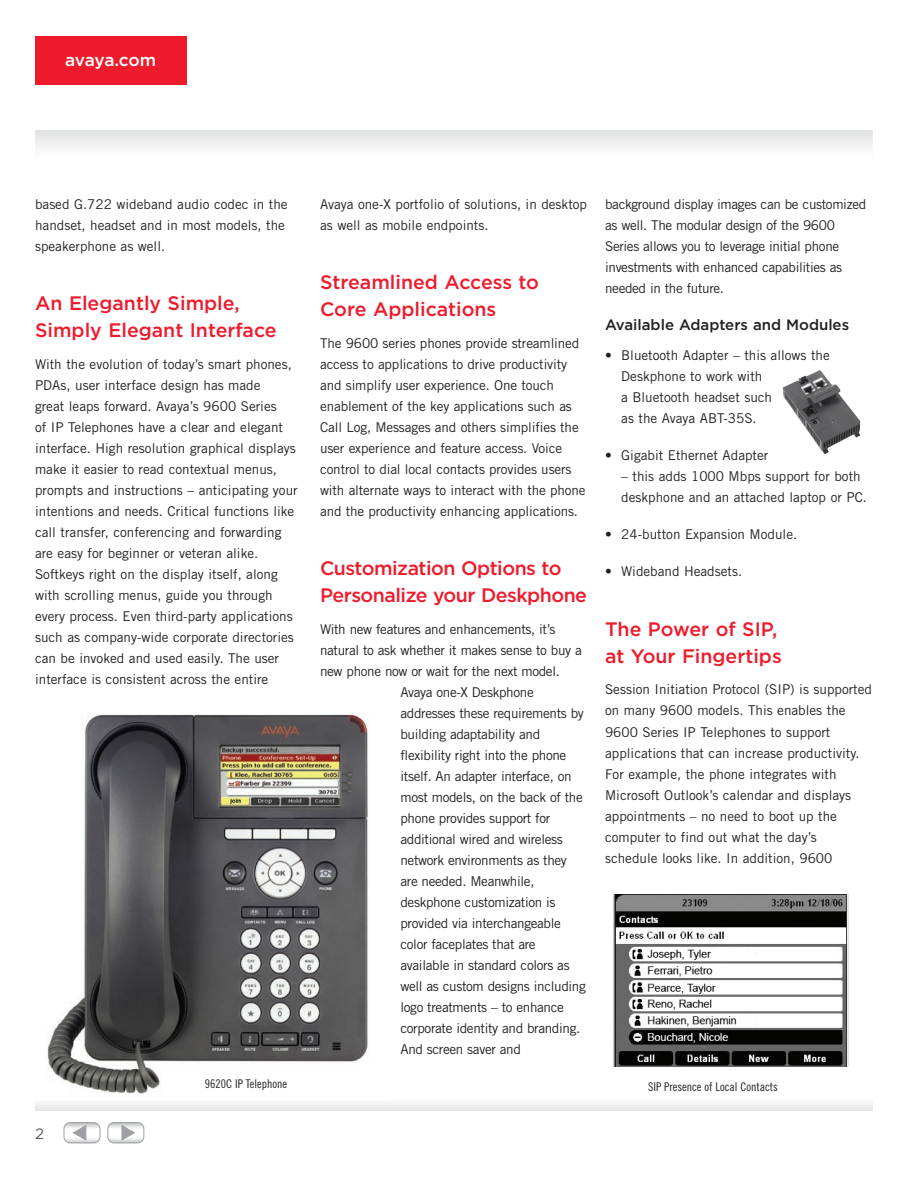
<style>
.page{position:relative;width:918px;height:1188px;background:#fff}
.page>*{position:absolute;margin:0;border:0;box-sizing:border-box;transform-origin:0 0}
.t1{font:500 19.5px/27px "Gotham";color:#ee1b2c}
.t2{font:500 19.5px/27px "Gotham";letter-spacing:-.025em;color:#ee1b2c}
.t3{font:500 17.25px "Gotham";letter-spacing:-.02em;color:#fff}
.t4{font:500 15px "Gotham";color:#231f20}
.t5{font:13.5px/21px "Trade Gothic";color:#231f20}
.t6{font:13.5px/21px "Trade Gothic";letter-spacing:-.025em;color:#231f20}
.t7{font:12px "Trade Gothic Cond Eighteen";color:#231f20}
</style>
<div class="page">
<div style="left:35px;top:1097px;width:837px;height:14px;background:#f1f2f3"></div>
<div style="left:35px;top:131px;width:837px;height:27px;background:linear-gradient(to right,#f0f1f2,#f0f1f2)"></div>
<div style="left:35px;top:36px;width:151px;height:49px;background:#ee1b2c"></div>
<img style="left:783px;top:370px;width:78px;height:85px">
<img style="left:35px;top:714px;width:352px;height:386px">
<img style="left:614px;top:894px;width:235px;height:172px">
<div style="left:64px;top:1122px;width:36px;height:21px;border:1px solid #9d9fa2;border-radius:6px"></div>
<svg style="left:64px;top:1123px;width:36px;height:20px"></svg>
<div style="left:107px;top:1122px;width:37px;height:21px;border:1px solid #9d9fa2;border-radius:6px"></div>
<svg style="left:108px;top:1123px;width:36px;height:20px"></svg>
<p class="t3" style="left:65px;top:50px;width:92px">avaya.com</p>
<p class="t5" style="left:35px;top:193px;width:254px">based G.722 wideband audio codec in the handset, headset and in most models, the speakerphone as well.</p>
<p class="t1" style="left:35px;top:289px;width:243px">An Elegantly Simple,<br>Simply Elegant Interface</p>
<p class="t5" style="left:35px;top:354px;width:264px">With the evolution of today’s smart phones, PDAs, user interface design has made<br>great leaps forward. Avaya’s 9600 Series<br>of IP Telephones have a clear and elegant interface. High resolution graphical displays make it easier to read contextual menus, prompts and instructions – anticipating your intentions and needs. Critical functions like call transfer, conferencing and forwarding are easy for beginner or veteran alike.<br>Softkeys right on the display itself, along with scrolling menus, guide you through every process. Even third-party applications such as company-wide corporate directories can be invoked and used easily. The user interface is consistent across the entire</p>
<p class="t5" style="left:320px;top:193px;width:269px">Avaya one-X portfolio of solutions, in desktop as well as mobile endpoints.</p>
<p class="t1" style="left:320px;top:268px;width:220px">Streamlined Access to<br>Core Applications</p>
<p class="t5" style="left:320px;top:333px;width:267px">The 9600 series phones provide streamlined access to applications to drive productivity and simplify user experience. One touch enablement of the key applications such as Call Log, Messages and others simplifies the user experience and feature access. Voice control to dial local contacts provides users with alternate ways to interact with the phone and the productivity enhancing applications.</p>
<p class="t2" style="left:320px;top:555px;width:269px">Customization Options to<br>Personalize your Deskphone</p>
<p class="t6" style="left:320px;top:619px;width:237px">With new features and enhancements, it’s</p>
<p class="t6" style="left:320px;top:640px;width:263px">natural to ask whether it makes sense to buy a</p>
<p class="t6" style="left:320px;top:661px;width:241px">new phone now or wait for the next model.</p>
<p class="t6" style="left:400px;top:682px;width:135px">Avaya one-X Deskphone</p>
<p class="t6" style="left:400px;top:703px;width:185px">addresses these requirements by</p>
<p class="t6" style="left:400px;top:724px;width:141px">building adaptability and</p>
<p class="t6" style="left:400px;top:745px;width:167px">flexibility right into the phone</p>
<p class="t6" style="left:400px;top:766px;width:173px">itself. An adapter interface, on</p>
<p class="t6" style="left:400px;top:787px;width:184px">most models, on the back of the</p>
<p class="t6" style="left:400px;top:808px;width:151px">phone provides support for</p>
<p class="t6" style="left:400px;top:829px;width:164px">additional wired and wireless</p>
<p class="t6" style="left:400px;top:850px;width:168px">network environments as they</p>
<p class="t6" style="left:400px;top:871px;width:135px">are needed. Meanwhile,</p>
<p class="t6" style="left:400px;top:892px;width:157px">deskphone customization is</p>
<p class="t6" style="left:400px;top:913px;width:162px">provided via interchangeable</p>
<p class="t6" style="left:400px;top:934px;width:137px">color faceplates that are</p>
<p class="t6" style="left:400px;top:955px;width:171px">available in standard colors as</p>
<p class="t6" style="left:400px;top:976px;width:187px">well as custom designs including</p>
<p class="t6" style="left:400px;top:997px;width:165px">logo treatments – to enhance</p>
<p class="t6" style="left:400px;top:1018px;width:181px">corporate identity and branding.</p>
<p class="t6" style="left:400px;top:1039px;width:122px">And screen saver and</p>
<p class="t6" style="left:605px;top:194px;width:263px">background display images can be customized as well. The modular design of the 9600<br>Series allows you to leverage initial phone investments with enhanced capabilities as needed in the future.</p>
<p class="t4" style="left:605px;top:316px;width:246px">Available Adapters and Modules</p>
<p class="t5" style="left:621px;top:344px;width:210px;text-indent:-16px">• Bluetooth Adapter – this allows the<br>Deskphone to work with<br>a Bluetooth headset such<br>as the Avaya ABT-35S.</p>
<p class="t5" style="left:605px;top:444px;width:165px">• Gigabit Ethernet Adapter</p>
<p class="t5" style="left:621px;top:465px;width:247px">– this adds 1000 Mbps support for both deskphone and an attached laptop or PC.</p>
<p class="t5" style="left:605px;top:524px;width:194px">• 24-button Expansion Module.</p>
<p class="t5" style="left:605px;top:561px;width:139px">• Wideband Headsets.</p>
<p class="t1" style="left:605px;top:615px;width:178px">The Power of SIP, at Your Fingertips</p>
<p class="t5" style="left:605px;top:679px;width:269px">Session Initiation Protocol (SIP) is supported on many 9600 models. This enables the 9600 Series IP Telephones to support applications that can increase productivity.<br>For example, the phone integrates with Microsoft Outlook’s calendar and displays appointments – no need to boot up the computer to find out what the day’s schedule looks like. In addition, 9600</p>
<p class="t7" style="left:205px;top:1077px;width:84px">9620C IP Telephone</p>
<p class="t7" style="left:648px;top:1079px;width:131px">SIP Presence of Local Contacts</p>
</div>
